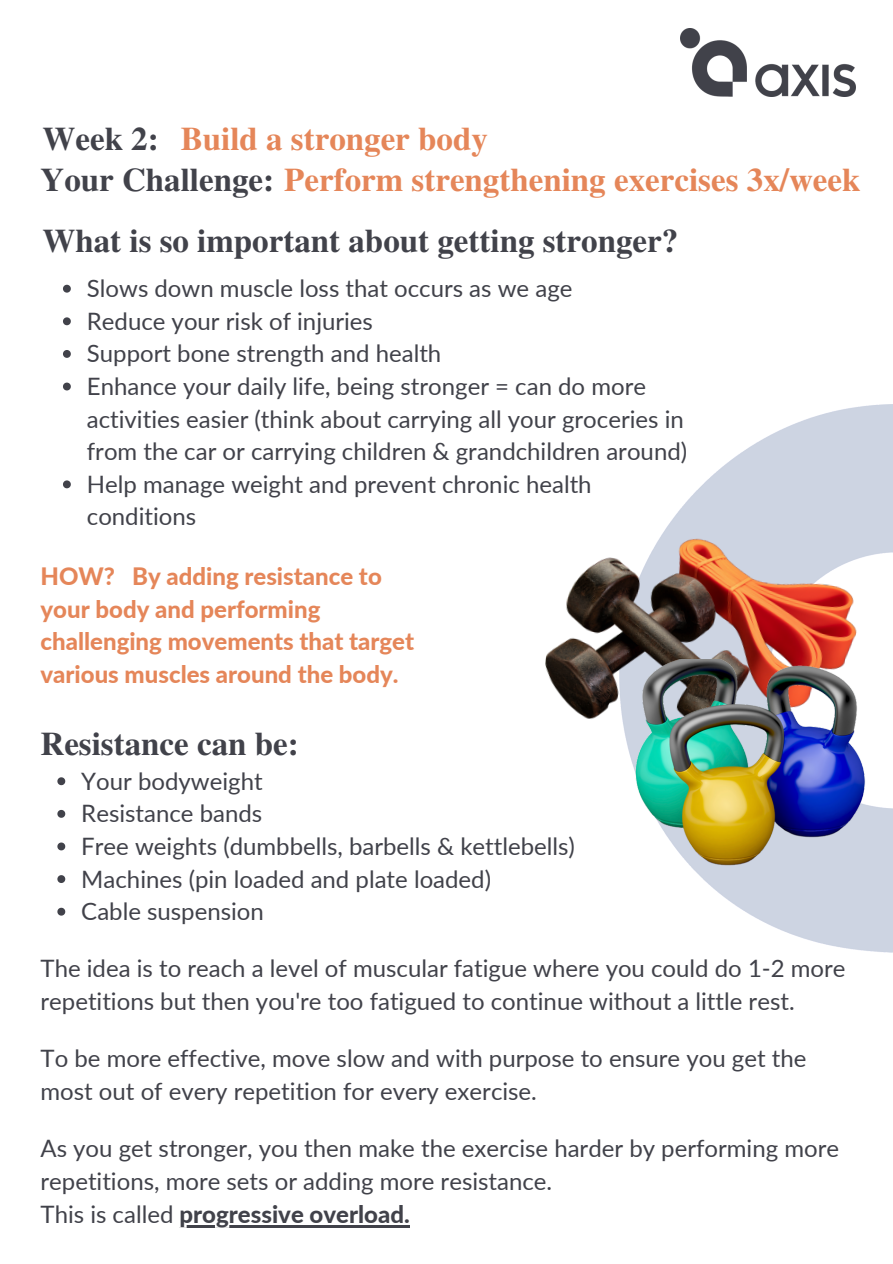
<style>
.page{position:relative;width:893px;height:1264px;background:#fff}
.page>*{position:absolute;margin:0;border:0;box-sizing:border-box;transform-origin:0 0}
.t1{font:700 33px "Te X Gyre Termes";color:#e58659}
.t2{font:700 33px "Te X Gyre Termes";color:#41424a}
.t3{font:24px/32.5px "Lato";color:#41424a}
.t4{font:800 24px/32.5px "Lato";color:#e58659}
.s1{color:#41424a}
.s2{font-weight:800}
</style>
<div class="page">
<img style="left:682px;top:405px;width:210px;height:548px">
<img style="left:680px;top:29px;width:175px;height:67px">
<img style="left:545px;top:507px;width:347px;height:212px">
<svg style="left:63px;top:285px;width:8px;height:7px"></svg>
<svg style="left:63px;top:317px;width:8px;height:8px"></svg>
<svg style="left:63px;top:350px;width:8px;height:8px"></svg>
<svg style="left:63px;top:382px;width:8px;height:8px"></svg>
<svg style="left:63px;top:480px;width:8px;height:8px"></svg>
<svg style="left:57px;top:777px;width:8px;height:8px"></svg>
<svg style="left:57px;top:810px;width:8px;height:7px"></svg>
<svg style="left:57px;top:842px;width:8px;height:8px"></svg>
<svg style="left:57px;top:875px;width:8px;height:8px"></svg>
<svg style="left:57px;top:907px;width:8px;height:8px"></svg>
<hr style="left:179px;top:1224px;width:231px;height:3px;background:#41424a">
<img style="left:619px;top:659px;width:273px;height:228px">
<h1 class="t1" style="left:42px;top:113px;width:447px"><span class="s1">Week 2:</span> Build a stronger body</h1>
<h1 class="t1" style="left:41px;top:154px;width:821px"><span class="s1">Your Challenge:</span> Perform strengthening exercises 3x/week</h1>
<h1 class="t2" style="left:42px;top:215px;width:637px">What is so important about getting stronger?</h1>
<p class="t3" style="left:87px;top:271px;width:601px">Slows down muscle loss that occurs as we age<br>Reduce your risk of injuries<br>Support bone strength and health<br>Enhance your daily life, being stronger = can do more activities easier (think about carrying all your groceries in from the car or carrying children &amp; grandchildren around)<br>Help manage weight and prevent chronic health conditions</p>
<p class="t4" style="left:41px;top:559px;width:375px">HOW? By adding resistance to your body and performing challenging movements that target various muscles around the body.</p>
<h1 class="t2" style="left:41px;top:718px;width:260px">Resistance can be:</h1>
<p class="t3" style="left:81px;top:764px;width:495px">Your bodyweight<br>Resistance bands<br>Free weights (dumbbells, barbells &amp; kettlebells)<br>Machines (pin loaded and plate loaded)<br>Cable suspension</p>
<p class="t3" style="left:41px;top:951px;width:806px">The idea is to reach a level of muscular fatigue where you could do 1-2 more repetitions but then you're too fatigued to continue without a little rest.</p>
<p class="t3" style="left:41px;top:1041px;width:767px">To be more effective, move slow and with purpose to ensure you get the most out of every repetition for every exercise.</p>
<p class="t3" style="left:41px;top:1131px;width:800px">As you get stronger, you then make the exercise harder by performing more repetitions, more sets or adding more resistance.<br>This is called <span class="s2">progressive overload.</span></p>
</div>
